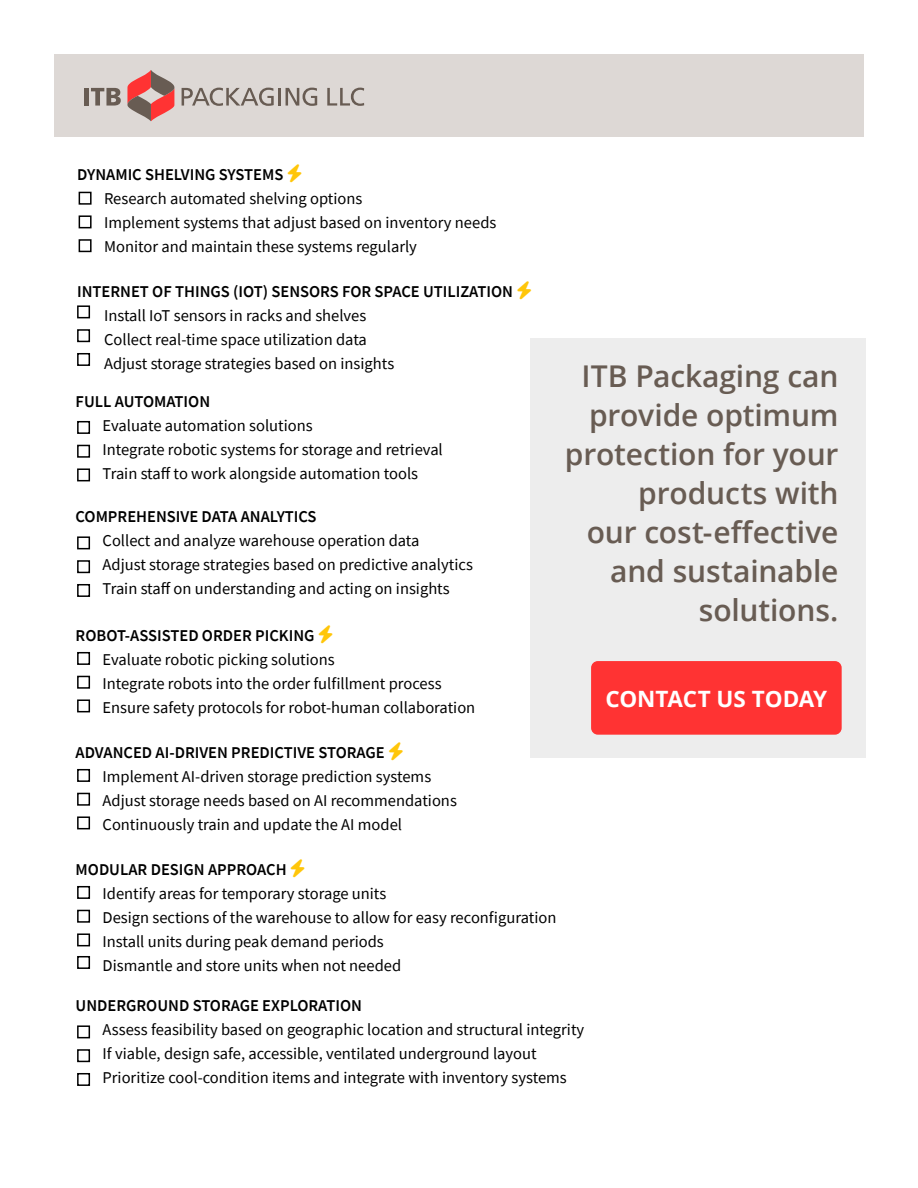
<style>
.page{position:relative;width:918px;height:1188px;background:#fff}
.page>*{position:absolute;margin:0;border:0;box-sizing:border-box;transform-origin:0 0}
.t1{font:600 30px/39px "Open Sans";letter-spacing:-.005em;color:#685c53;text-align:right}
.t2{font:700 22.5px "Open Sans";letter-spacing:-.005em;color:#fff}
.t3{font:16.5px/24px "Source Sans Pro";color:#000}
.t4{font:600 16.5px "Source Sans Pro";color:#000}
</style>
<div class="page">
<div style="left:77px;top:305px;width:13px;height:13px;border:2px solid #000"></div>
<div style="left:77px;top:329px;width:13px;height:13px;border:2px solid #000"></div>
<div style="left:77px;top:353px;width:13px;height:13px;border:2px solid #000"></div>
<div style="left:77px;top:421px;width:13px;height:13px;border:2px solid #000"></div>
<div style="left:77px;top:445px;width:13px;height:13px;border:2px solid #000"></div>
<div style="left:77px;top:468px;width:13px;height:13px;border:2px solid #000"></div>
<div style="left:77px;top:536px;width:13px;height:13px;border:2px solid #000"></div>
<div style="left:77px;top:560px;width:13px;height:13px;border:2px solid #000"></div>
<div style="left:77px;top:584px;width:13px;height:13px;border:2px solid #000"></div>
<div style="left:77px;top:652px;width:13px;height:13px;border:2px solid #000"></div>
<div style="left:77px;top:676px;width:13px;height:13px;border:2px solid #000"></div>
<div style="left:77px;top:699px;width:13px;height:13px;border:2px solid #000"></div>
<div style="left:77px;top:769px;width:13px;height:13px;border:2px solid #000"></div>
<div style="left:77px;top:793px;width:13px;height:13px;border:2px solid #000"></div>
<div style="left:77px;top:816px;width:13px;height:13px;border:2px solid #000"></div>
<div style="left:77px;top:886px;width:13px;height:13px;border:2px solid #000"></div>
<div style="left:77px;top:910px;width:13px;height:13px;border:2px solid #000"></div>
<div style="left:77px;top:933px;width:13px;height:13px;border:2px solid #000"></div>
<div style="left:77px;top:956px;width:13px;height:13px;border:2px solid #000"></div>
<div style="left:77px;top:1025px;width:13px;height:13px;border:2px solid #000"></div>
<div style="left:77px;top:1049px;width:13px;height:13px;border:2px solid #000"></div>
<div style="left:77px;top:1073px;width:13px;height:13px;border:2px solid #000"></div>
<div style="left:79px;top:192px;width:13px;height:13px;border:2px solid #000"></div>
<div style="left:79px;top:215px;width:13px;height:13px;border:2px solid #000"></div>
<div style="left:79px;top:239px;width:13px;height:13px;border:2px solid #000"></div>
<div style="left:54px;top:54px;width:810px;height:82px;background:#ddd8d5"></div>
<div style="left:84px;top:88px;width:5px;height:18px;background:#685c53"></div>
<svg style="left:91px;top:88px;width:30px;height:18px"></svg>
<svg style="left:182px;top:88px;width:92px;height:18px"></svg>
<hr style="left:278px;top:88px;width:3px;height:18px;background:#685c53">
<svg style="left:286px;top:88px;width:31px;height:18px"></svg>
<svg style="left:327px;top:88px;width:37px;height:18px"></svg>
<svg style="left:127px;top:70px;width:47px;height:51px"></svg>
<div style="left:530px;top:338px;width:336px;height:420px;background:#ededed"></div>
<div style="left:591px;top:661px;width:251px;height:74px;background:#f33;border-radius:7px"></div>
<p class="t4" style="left:77px;top:164px;width:208px">DYNAMIC SHELVING SYSTEMS</p>
<p class="t3" style="left:104px;top:187px;width:394px">Research automated shelving options<br>Implement systems that adjust based on inventory needs<br>Monitor and maintain these systems regularly</p>
<p class="t4" style="left:77px;top:280px;width:437px">INTERNET OF THINGS (IOT) SENSORS FOR SPACE UTILIZATION</p>
<p class="t3" style="left:104px;top:303px;width:292px">Install IoT sensors in racks and shelves<br>Collect real-time space utilization data<br>Adjust storage strategies based on insights</p>
<p class="t4" style="left:76px;top:391px;width:136px">FULL AUTOMATION</p>
<p class="t3" style="left:103px;top:413px;width:342px">Evaluate automation solutions<br>Integrate robotic systems for storage and retrieval<br>Train staff to work alongside automation tools</p>
<p class="t4" style="left:76px;top:506px;width:242px">COMPREHENSIVE DATA ANALYTICS</p>
<p class="t3" style="left:103px;top:528px;width:372px">Collect and analyze warehouse operation data<br>Adjust storage strategies based on predictive analytics<br>Train staff on understanding and acting on insights</p>
<p class="t4" style="left:76px;top:624px;width:240px">ROBOT-ASSISTED ORDER PICKING</p>
<p class="t3" style="left:103px;top:647px;width:374px">Evaluate robotic picking solutions<br>Integrate robots into the order fulfillment process<br>Ensure safety protocols for robot-human collaboration</p>
<p class="t4" style="left:76px;top:741px;width:311px">ADVANCED AI-DRIVEN PREDICTIVE STORAGE</p>
<p class="t3" style="left:103px;top:764px;width:356px">Implement AI-driven storage prediction systems<br>Adjust storage needs based on AI recommendations<br>Continuously train and update the AI model</p>
<p class="t4" style="left:76px;top:858px;width:213px">MODULAR DESIGN APPROACH</p>
<p class="t3" style="left:103px;top:881px;width:455px">Identify areas for temporary storage units<br>Design sections of the warehouse to allow for easy reconfiguration Install units during peak demand periods<br>Dismantle and store units when not needed</p>
<p class="t4" style="left:76px;top:995px;width:288px">UNDERGROUND STORAGE EXPLORATION</p>
<p class="t3" style="left:103px;top:1017px;width:483px">Assess feasibility based on geographic location and structural integrity<br>If viable, design safe, accessible, ventilated underground layout<br>Prioritize cool-condition items and integrate with inventory systems</p>
<h1 class="t1" style="left:565px;top:356px;width:275px">ITB Packaging can provide optimum protection for your products with<br>our cost-effective and sustainable solutions.</h1>
<h2 class="t2" style="left:606px;top:683px;width:223px">CONTACT US TODAY</h2>
</div>
